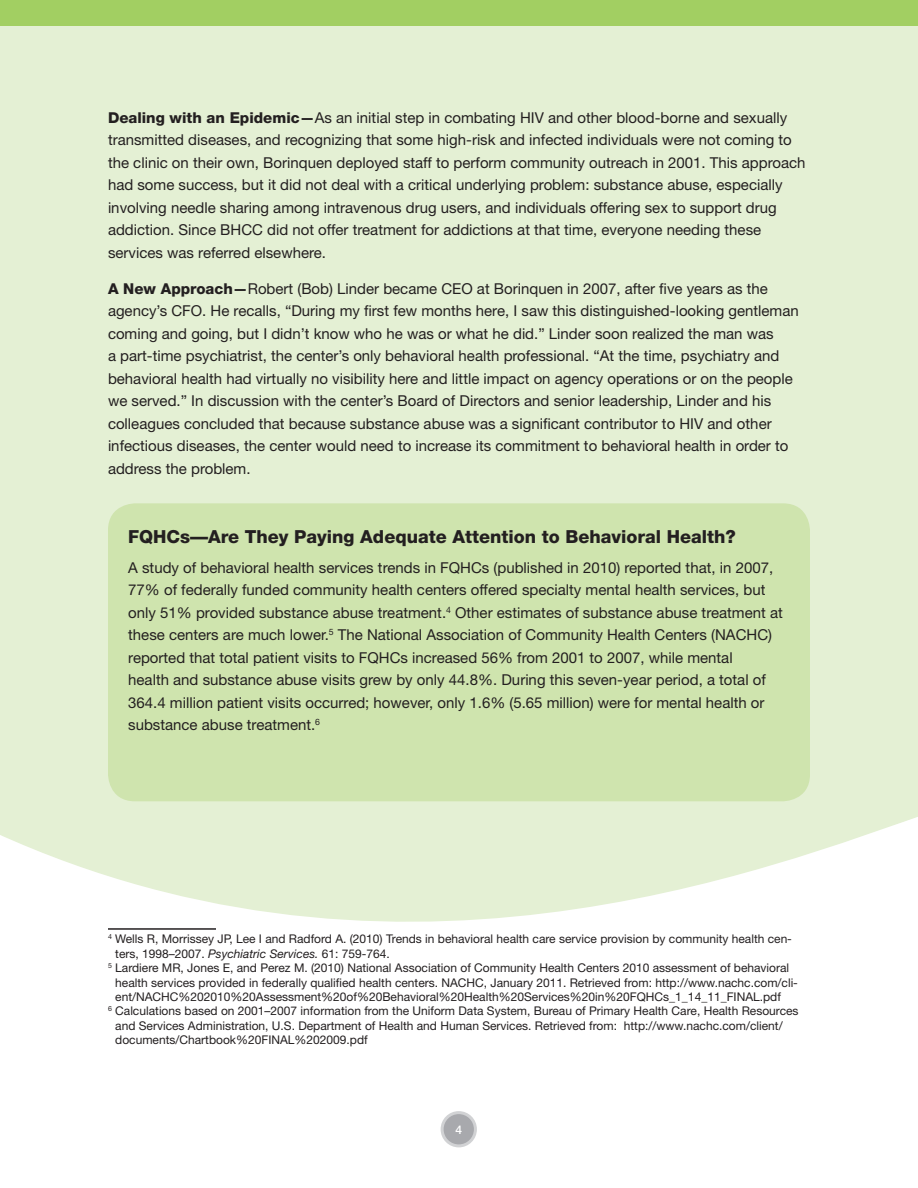
<style>
.page{position:relative;width:918px;height:1188px;background:#fff}
.page>*{position:absolute;margin:0;border:0;box-sizing:border-box;transform-origin:0 0}
.t1{font:800 18px "Helvetica Neue";color:#231f20}
.t2{font:15px/22.5px "Helvetica Neue";color:#231f20}
.t3{font:12px "Helvetica Neue";color:#231f20}
.t4{font:500 12px "Helvetica Neue";color:#fff}
.s1{font-weight:800}
.s2{font-weight:700}
.s3{font-style:italic}
</style>
<div class="page">
<div style="left:0;top:25px;width:918px;height:894px;background:#e4f0d4"></div>
<div style="left:0;top:0;width:918px;height:25px;background:#a2cf62"></div>
<div style="left:108px;top:503px;width:702px;height:298px;background:#cfe4ae;border-radius:27px"></div>
<div style="left:442px;top:1113px;width:33px;height:33px;background:#a8a9ad;border-radius:50%"></div>
<div style="left:441px;top:1111px;width:36px;height:36px;border:3px solid #d1d2d4;border-radius:50%"></div>
<hr style="left:108px;top:928px;width:108px;height:2px;background:#231f20">
<p class="t2" style="left:108px;top:106px;width:699px"><span class="s1">Dealing with an Epidemic</span><span class="s2">!</span>As an initial step in combating HIV and other blood-borne and sexually transmitted diseases, and recognizing that some high-risk and infected individuals were not coming to the clinic on their own, Borinquen deployed staff to perform community outreach in 2001. This approach had some success, but it did not deal with a critical underlying problem: substance abuse, especially involving needle sharing among intravenous drug users, and individuals offering sex to support drug addiction. Since BHCC did not offer treatment for addictions at that time, everyone needing these services was referred elsewhere.</p>
<p class="t2" style="left:108px;top:277px;width:692px"><span class="s1">A New Approach</span><span class="s2">!</span>Robert (Bob) Linder became CEO at Borinquen in 2007, after five years as the agency’s CFO. He recalls, “During my first few months here, I saw this distinguished-looking gentleman coming and going, but I didn’t know who he was or what he did.” Linder soon realized the man was<br>a part-time psychiatrist, the center’s only behavioral health professional. “At the time, psychiatry and behavioral health had virtually no visibility here and little impact on agency operations or on the people we served.” In discussion with the center’s Board of Directors and senior leadership, Linder and his colleagues concluded that because substance abuse was a significant contributor to HIV and other infectious diseases, the center would need to increase its commitment to behavioral health in order to address the problem.</p>
<p class="t1" style="left:128px;top:526px;width:609px">FQHCs—Are They Paying Adequate Attention to Behavioral Health?</p>
<p class="t2" style="left:128px;top:556px;width:656px">A study of behavioral health services trends in FQHCs (published in 2010) reported that, in 2007, 77% of federally funded community health centers offered specialty mental health services, but only 51% provided substance abuse treatment.<sup>4</sup> Other estimates of substance abuse treatment at these centers are much lower.<sup>5</sup> The National Association of Community Health Centers (NACHC) reported that total patient visits to FQHCs increased 56% from 2001 to 2007, while mental<br>health and substance abuse visits grew by only 44.8%. During this seven-year period, a total of 364.4 million patient visits occurred; however, only 1.6% (5.65 million) were for mental health or substance abuse treatment.<sup>6</sup></p>
<p class="t3" style="left:108px;top:932px;width:685px"><sup>4</sup> Wells R, Morrissey JP, Lee I and Radford A. (2010) Trends in behavioral health care service provision by community health cen-</p>
<p class="t3" style="left:115px;top:946px;width:276px">ters, 1998–2007. <span class="s3">Psychiatric Services.</span> 61: 759-764.</p>
<p class="t3" style="left:108px;top:961px;width:683px"><sup>5</sup> Lardiere MR, Jones E, and Perez M. (2010) National Association of Community Health Centers 2010 assessment of behavioral</p>
<p class="t3" style="left:115px;top:975px;width:684px">health services provided in federally qualified health centers. NACHC, January 2011. Retrieved from: http://www.nachc.com/cli-</p>
<p class="t3" style="left:115px;top:990px;width:667px">ent/NACHC%202010%20Assessment%20of%20Behavioral%20Health%20Services%20in%20FQHCs_1_14_11_FINAL.pdf</p>
<p class="t3" style="left:108px;top:1004px;width:692px"><sup>6</sup> Calculations based on 2001–2007 information from the Uniform Data System, Bureau of Primary Health Care, Health Resources</p>
<p class="t3" style="left:115px;top:1018px;width:669px">and Services Administration, U.S. Department of Health and Human Services. Retrieved from: http://www.nachc.com/client/</p>
<p class="t3" style="left:115px;top:1033px;width:254px">documents/Chartbook%20FINAL%202009.pdf</p>
<p class="t4" style="left:455px;top:1123px;width:8px">4</p>
</div>
